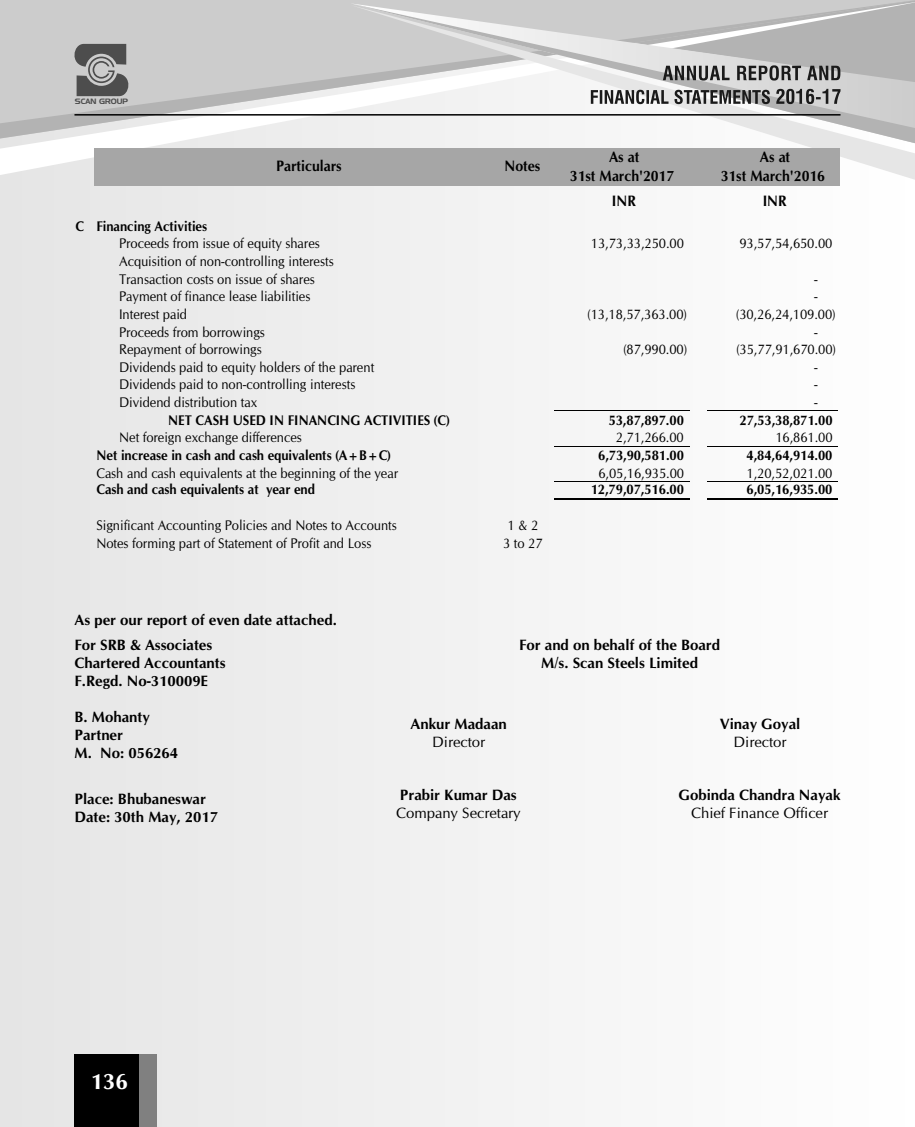
<style>
.page{position:relative;width:915px;height:1127px;background:#fff}
.page>*{position:absolute;margin:0;border:0;box-sizing:border-box;transform-origin:0 0}
.t1{font:700 22.5px "CG Omega";color:#fff}
.t2{font:700 15.15px/19px "CG Omega";color:#000;text-align:center;scale:.93 1}
.t3{font:700 15px/18px "CG Omega";color:#000}
.t4{font:15px "CG Omega";color:#000}
.t5{font:13.95px/17.7px "CG Omega";letter-spacing:-.005em;color:#000;scale:.93 1}
.t6{font:700 13.95px "CG Omega";letter-spacing:-.005em;color:#000;scale:.93 1}
.t7{font:7.65px "Denmark";color:#4d4d4d;scale:.93 1}
</style>
<div class="page">
<div style="left:0;top:0;width:914px;height:1127px;background:#f2f2f2"></div>
<svg style="left:0;top:138px;width:192px;height:37px;fill:#fff"></svg>
<svg style="left:0;top:0;width:590px;height:138px;fill:#ccc"></svg>
<svg style="left:799px;top:143px;width:115px;height:37px;fill:#e6e6e6"></svg>
<svg style="left:350px;top:3px;width:564px;height:140px"></svg>
<svg style="left:69px;top:44px;width:64px;height:52px;background:#868686"></svg>
<svg style="left:590px;top:0;width:324px;height:104px;background:#bcbcbc"></svg>
<hr style="left:74px;top:114px;width:766px;height:2px;background:#000">
<div style="left:74px;top:1054px;width:83px;height:73px;background:#000"></div>
<div style="left:139px;top:1054px;width:18px;height:73px;background:#808080"></div>
<div style="left:94px;top:148px;width:745px;height:37px;background:#a6a6a6"></div>
<hr style="left:554px;top:410px;width:135px;height:1px;background:#000">
<hr style="left:554px;top:445px;width:135px;height:1px;background:#000">
<hr style="left:554px;top:481px;width:135px;height:1px;background:#000">
<hr style="left:554px;top:498px;width:135px;height:1px;background:#000">
<hr style="left:554px;top:499px;width:135px;height:1px;background:#000">
<hr style="left:707px;top:410px;width:130px;height:1px;background:#000">
<hr style="left:707px;top:445px;width:130px;height:1px;background:#000">
<hr style="left:707px;top:481px;width:130px;height:1px;background:#000">
<hr style="left:707px;top:498px;width:130px;height:1px;background:#000">
<hr style="left:707px;top:499px;width:130px;height:1px;background:#000">
<hr style="left:914px;top:446px;width:1px;height:234px;background:#1a1a1a">
<hr style="left:914px;top:446px;width:1px;height:171px;background:#ccc">
<p class="t7" style="left:75px;top:97px;width:59px">SCAN GROUP</p>
<p class="t2" style="left:276px;top:158px;width:72px">Particulars</p>
<p class="t2" style="left:504px;top:158px;width:40px">Notes</p>
<p class="t2" style="left:569px;top:149px;width:113px">As at<br>31st March'2017</p>
<p class="t2" style="left:611px;top:193px;width:27px">INR</p>
<p class="t2" style="left:720px;top:149px;width:113px">As at<br>31st March'2016</p>
<p class="t2" style="left:762px;top:193px;width:27px">INR</p>
<p class="t6" style="left:75px;top:220px;width:143px">C Financing Activities</p>
<p class="t5" style="left:119px;top:236px;width:217px">Proceeds from issue of equity shares</p>
<p class="t5" style="left:590px;top:236px;width:101px">13,73,33,250.00</p>
<p class="t5" style="left:739px;top:236px;width:101px">93,57,54,650.00</p>
<p class="t5" style="left:119px;top:253px;width:232px">Acquisition of non-controlling interests<br>Transaction costs on issue of shares</p>
<p class="t5" style="left:813px;top:271px;width:5px">-</p>
<p class="t5" style="left:119px;top:289px;width:207px">Payment of finance lease liabilities</p>
<p class="t5" style="left:813px;top:289px;width:5px">-</p>
<p class="t5" style="left:119px;top:306px;width:75px">Interest paid</p>
<p class="t5" style="left:587px;top:306px;width:109px">(13,18,57,363.00)</p>
<p class="t5" style="left:735px;top:306px;width:109px">(30,26,24,109.00)</p>
<p class="t5" style="left:119px;top:324px;width:158px">Proceeds from borrowings</p>
<p class="t5" style="left:813px;top:324px;width:5px">-</p>
<p class="t5" style="left:119px;top:342px;width:155px">Repayment of borrowings</p>
<p class="t5" style="left:622px;top:342px;width:71px">(87,990.00)</p>
<p class="t5" style="left:735px;top:342px;width:109px">(35,77,91,670.00)</p>
<p class="t5" style="left:119px;top:359px;width:276px">Dividends paid to equity holders of the parent</p>
<p class="t5" style="left:813px;top:359px;width:5px">-</p>
<p class="t5" style="left:119px;top:377px;width:255px">Dividends paid to non-controlling interests</p>
<p class="t5" style="left:813px;top:377px;width:5px">-</p>
<p class="t5" style="left:119px;top:394px;width:150px">Dividend distribution tax</p>
<p class="t5" style="left:813px;top:394px;width:5px">-</p>
<p class="t6" style="left:168px;top:414px;width:304px">NET CASH USED IN FINANCING ACTIVITIES (C)</p>
<p class="t6" style="left:608px;top:414px;width:82px">53,87,897.00</p>
<p class="t6" style="left:739px;top:414px;width:101px">27,53,38,871.00</p>
<p class="t5" style="left:119px;top:430px;width:198px">Net foreign exchange differences</p>
<p class="t5" style="left:615px;top:430px;width:74px">2,71,266.00</p>
<p class="t5" style="left:775px;top:430px;width:63px">16,861.00</p>
<p class="t6" style="left:96px;top:450px;width:318px">Net increase in cash and cash equivalents (A+B+C)</p>
<p class="t6" style="left:598px;top:450px;width:94px">6,73,90,581.00</p>
<p class="t6" style="left:746px;top:450px;width:94px">4,84,64,914.00</p>
<p class="t5" style="left:96px;top:465px;width:326px">Cash and cash equivalents at the beginning of the year</p>
<p class="t5" style="left:598px;top:465px;width:94px">6,05,16,935.00</p>
<p class="t5" style="left:746px;top:465px;width:94px">1,20,52,021.00</p>
<p class="t6" style="left:96px;top:484px;width:236px">Cash and cash equivalents at year end</p>
<p class="t6" style="left:590px;top:484px;width:102px">12,79,07,516.00</p>
<p class="t6" style="left:746px;top:484px;width:94px">6,05,16,935.00</p>
<p class="t5" style="left:96px;top:518px;width:324px">Significant Accounting Policies and Notes to Accounts</p>
<p class="t5" style="left:507px;top:518px;width:35px">1&amp;2</p>
<p class="t5" style="left:96px;top:535px;width:297px">Notes forming part of Statement of Profit and Loss</p>
<p class="t5" style="left:503px;top:535px;width:44px">3 to 27</p>
<p class="t3" style="left:74px;top:612px;width:264px">As per our report of even date attached.</p>
<p class="t3" style="left:74px;top:637px;width:153px">For SRB &amp; Associates<br>Chartered Accountants<br>F.Regd. No-310009E</p>
<p class="t3" style="left:74px;top:709px;width:105px">B. Mohanty<br>Partner<br>M. No: 056264</p>
<p class="t3" style="left:74px;top:791px;width:145px">Place: Bhubaneswar<br>Date: 30th May, 2017</p>
<p class="t3" style="left:519px;top:637px;width:202px;text-align:center">For and on behalf of the Board<br>M/s. Scan Steels Limited</p>
<p class="t3" style="left:410px;top:716px;width:98px">Ankur Madaan</p>
<p class="t4" style="left:432px;top:736px;width:54px">Director</p>
<p class="t3" style="left:719px;top:716px;width:82px">Vinay Goyal</p>
<p class="t4" style="left:733px;top:736px;width:54px">Director</p>
<p class="t3" style="left:400px;top:787px;width:118px">Prabir Kumar Das</p>
<p class="t4" style="left:396px;top:807px;width:126px">Company Secretary</p>
<p class="t3" style="left:678px;top:787px;width:163px">Gobinda Chandra Nayak</p>
<p class="t4" style="left:690px;top:807px;width:138px">Chief Finance Officer</p>
<h1 class="t1" style="left:90px;top:1072px;width:39px">136</h1>
</div>
